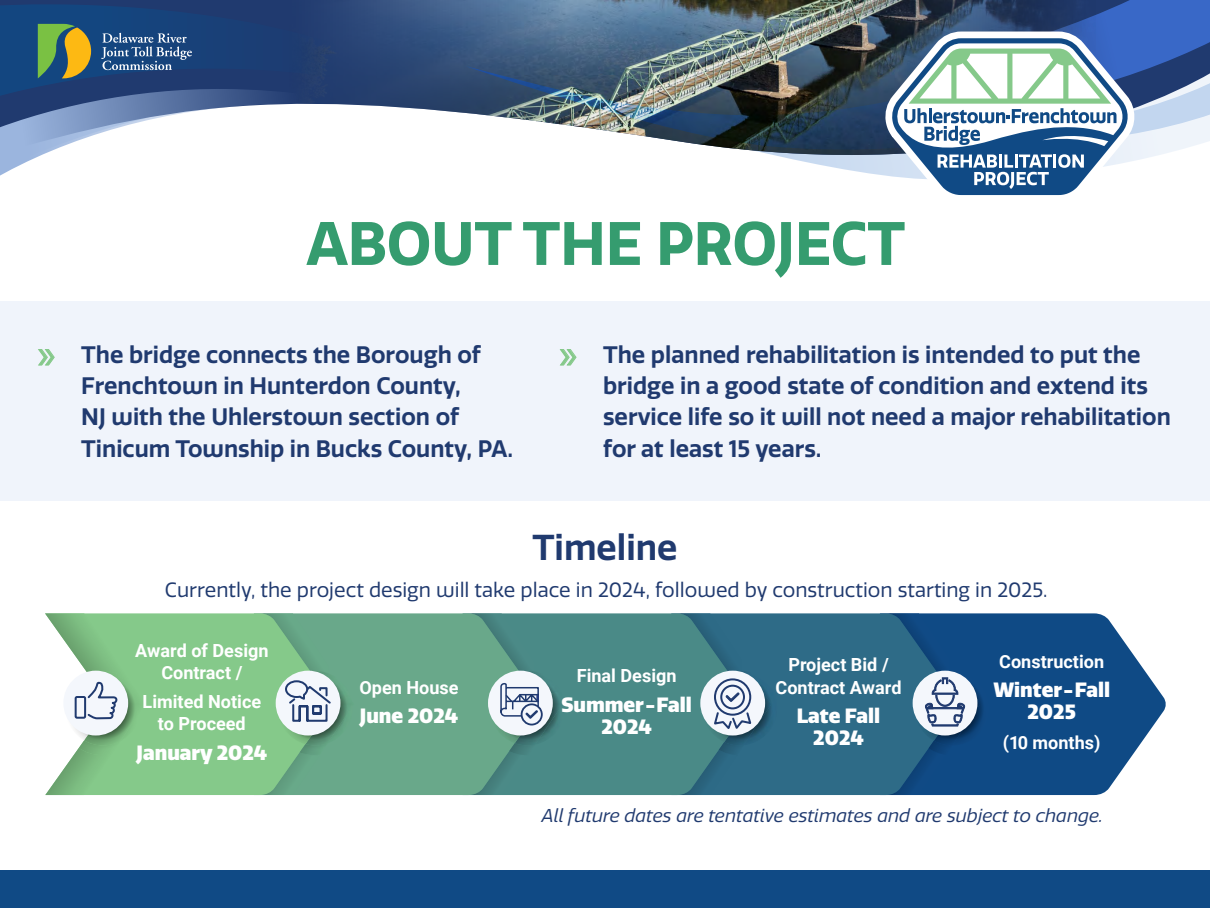
<style>
.page{position:relative;width:1210px;height:908px;background:#fff}
.page>*{position:absolute;margin:0;border:0;box-sizing:border-box;transform-origin:0 0}
.t1{font:700 59.5px "Quatro";color:#359c6f}
.t2{font:600 35px "Quatro";color:#203a6f}
.t3{font:600 23.2px/31.4px "Quatro";color:#203a6f}
.t4{font:900 20.09px/22.1px "Quatro";color:#fff;text-align:center}
.t5{font:20.02px "Quatro";color:#203a6f}
.t6{font:700 18.06px/22.1px "Roboto";color:#fff;text-align:center}
.t7{font:italic 18.06px "Quatro";color:#203a6f}
.s1{font-family:"Myriad Pro";font-weight:400;font-size:42px;color:#85c98a}
</style>
<div class="page">
<img style="left:501px;top:0;width:709px;height:150px">
<svg style="left:0;top:2px;width:640px;height:174px"></svg>
<svg style="left:0;top:0;width:501px;height:109px;background:#2a497a"></svg>
<svg style="left:872px;top:21px;width:278px;height:175px;background:#50678a"></svg>
<svg style="left:885px;top:33px;width:325px;height:162px"></svg>
<svg style="left:101px;top:33px;width:91px;height:37px;background:#456996"></svg>
<svg style="left:38px;top:24px;width:53px;height:54px;background:#849546"></svg>
<div style="left:0;top:301px;width:1210px;height:199px;background:#f0f4fb"></div>
<div style="left:0;top:869px;width:1210px;height:38px;background:#104a85"></div>
<svg style="left:958px;top:613px;width:208px;height:181px;background:#336597"></svg>
<svg style="left:749px;top:613px;width:209px;height:181px;background:#2a6686"></svg>
<svg style="left:540px;top:613px;width:209px;height:181px;background:#468586"></svg>
<svg style="left:332px;top:613px;width:208px;height:181px;background:#64a389"></svg>
<svg style="left:145px;top:613px;width:187px;height:181px;background:#80c389"></svg>
<img style="left:45px;top:613px;width:100px;height:181px">
<img style="left:314px;top:670px;width:24px;height:2px">
<img style="left:300px;top:700px;width:54px;height:54px">
<img style="left:305px;top:672px;width:47px;height:73px">
<img style="left:278px;top:672px;width:53px;height:72px">
<div style="left:276px;top:670px;width:64px;height:65px;background:#f4f7fc;border-radius:50%"></div>
<img style="left:88px;top:670px;width:47px;height:2px">
<img style="left:79px;top:689px;width:64px;height:65px">
<img style="left:66px;top:674px;width:18px;height:66px">
<img style="left:84px;top:672px;width:56px;height:73px">
<div style="left:63px;top:670px;width:65px;height:65px;background:#f4f7fc;border-radius:50%"></div>
<img style="left:526px;top:670px;width:18px;height:2px">
<img style="left:509px;top:743px;width:26px;height:11px">
<img style="left:563px;top:676px;width:2px;height:68px">
<img style="left:515px;top:672px;width:48px;height:73px">
<img style="left:490px;top:673px;width:50px;height:70px">
<div style="left:488px;top:670px;width:65px;height:65px;background:#f4f7fc;border-radius:50%"></div>
<img style="left:738px;top:670px;width:13px;height:2px">
<img style="left:719px;top:741px;width:24px;height:13px">
<img style="left:771px;top:674px;width:6px;height:71px">
<img style="left:724px;top:672px;width:47px;height:73px">
<img style="left:702px;top:673px;width:46px;height:68px">
<div style="left:700px;top:670px;width:65px;height:65px;background:#f4f7fc;border-radius:50%"></div>
<img style="left:928px;top:740px;width:24px;height:14px">
<img style="left:980px;top:673px;width:9px;height:72px">
<img style="left:934px;top:672px;width:46px;height:73px">
<img style="left:915px;top:674px;width:42px;height:66px">
<div style="left:912px;top:670px;width:65px;height:65px;background:#f4f7fc;border-radius:50%"></div>
<svg style="left:74px;top:673px;width:46px;height:47px"></svg>
<svg style="left:925px;top:671px;width:40px;height:55px"></svg>
<svg style="left:284px;top:679px;width:48px;height:43px"></svg>
<svg style="left:521px;top:704px;width:21px;height:20px"></svg>
<div style="left:521px;top:703px;width:22px;height:22px;border:2px solid #203a6f;border-radius:50%"></div>
<svg style="left:500px;top:683px;width:40px;height:35px"></svg>
<svg style="left:712px;top:677px;width:41px;height:54px"></svg>
<h1 class="t1" style="left:306px;top:208px;width:600px">ABOUT THE PROJECT</h1>
<p class="t3" style="left:81px;top:339px;width:433px;text-indent:-43px"><span class="s1">»</span> The bridge connects the Borough of Frenchtown in Hunterdon County,<br>NJ with the Uhlerstown section of Tinicum Township in Bucks County, PA.</p>
<p class="t3" style="left:603px;top:339px;width:569px;text-indent:-43px"><span class="s1">»</span> The planned rehabilitation is intended to put the bridge in a good state of condition and extend its service life so it will not need a major rehabilitation for at least 15 years.</p>
<h2 class="t2" style="left:532px;top:526px;width:146px">Timeline</h2>
<p class="t5" style="left:165px;top:578px;width:884px">Currently, the project design will take place in 2024, followed by construction starting in 2025.</p>
<p class="t6" style="left:135px;top:638px;width:135px">Award of Design<br>Contract /</p>
<p class="t6" style="left:143px;top:689px;width:120px">Limited Notice to Proceed</p>
<p class="t4" style="left:137px;top:741px;width:132px">January 2024</p>
<p class="t6" style="left:359px;top:675px;width:101px">Open House</p>
<p class="t4" style="left:360px;top:704px;width:100px">June 2024</p>
<p class="t6" style="left:577px;top:664px;width:101px">Final Design</p>
<p class="t4" style="left:561px;top:693px;width:132px">Summer-Fall<br>2024</p>
<p class="t6" style="left:775px;top:653px;width:127px">Project Bid /<br>Contract Award</p>
<p class="t4" style="left:797px;top:704px;width:85px">Late Fall<br>2024</p>
<p class="t6" style="left:999px;top:649px;width:106px">Construction</p>
<p class="t4" style="left:993px;top:678px;width:118px">Winter-Fall<br>2025</p>
<p class="t6" style="left:1003px;top:730px;width:99px">(10 months)</p>
<p class="t7" style="left:542px;top:804px;width:562px">All future dates are tentative estimates and are subject to change.</p>
</div>
